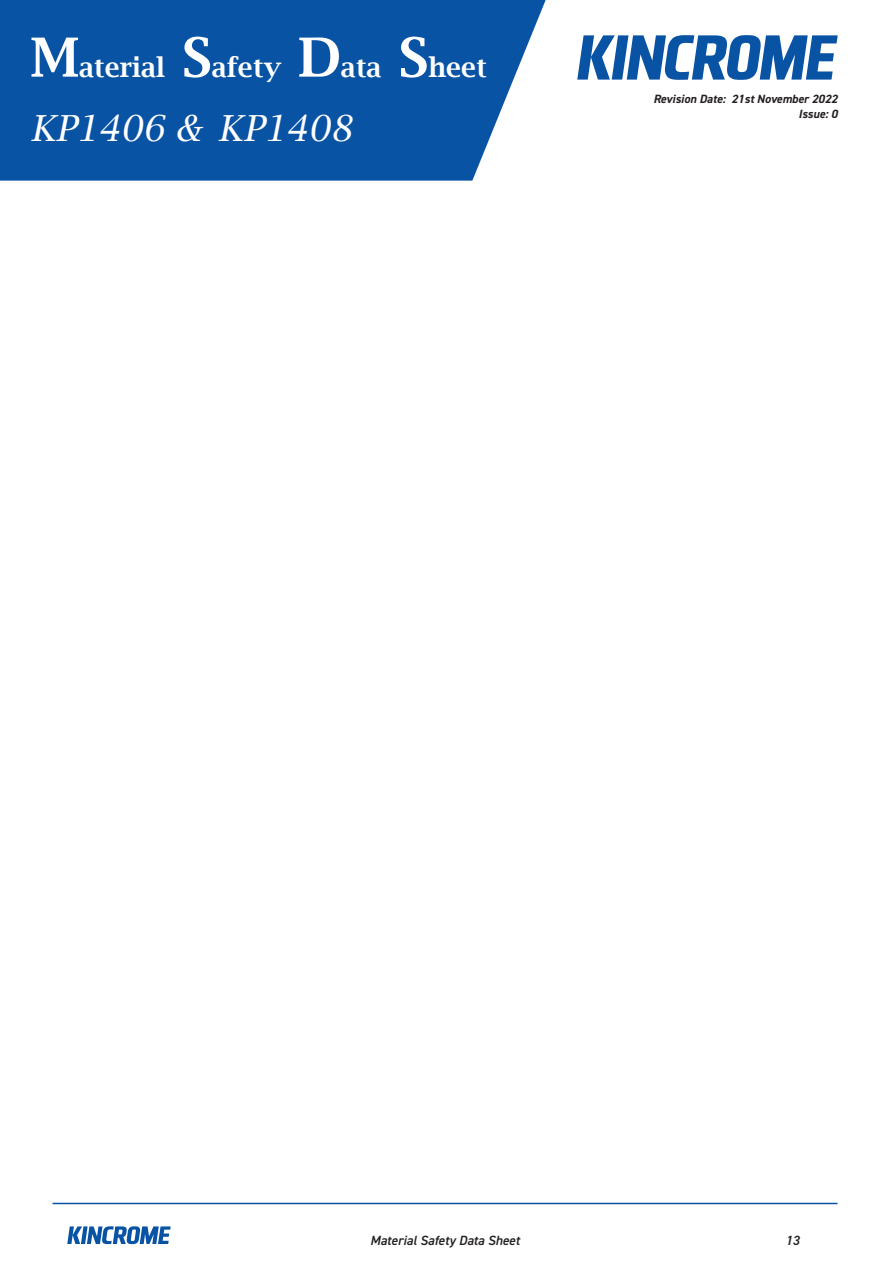
<style>
.page{position:relative;width:893px;height:1263px;background:#fff}
.page>*{position:absolute;margin:0;border:0;box-sizing:border-box;transform-origin:0 0}
.t1{font:italic 36px "Lucida Bright";color:#fff}
.t2{font:600 27px "Lucida Bright";color:#fff}
.t3{font:italic 600 13.35px "DIN2014";color:#231f20}
.t4{font:italic 700 12px/14.4px "DIN2014";color:#231f20;text-align:right}
.s1{font-size:54px}
</style>
<div class="page">
<svg style="left:67px;top:1226px;width:104px;height:18px"></svg>
<hr style="left:53px;top:1203px;width:784px;height:1px;background:#0953a5">
<div style="left:0;top:0;width:546px;height:181px;background:#0953a5"></div>
<svg style="left:577px;top:35px;width:261px;height:45px"></svg>
<h2 class="t2" style="left:30px;top:52px;width:458px"><span class="s1">M</span>aterial <span class="s1">S</span>afety <span class="s1">D</span>ata <span class="s1">S</span>heet</h2>
<h1 class="t1" style="left:30px;top:108px;width:323px">KP1406 &amp; KP1408</h1>
<p class="t4" style="left:653px;top:92px;width:186px">Revision Date: 21st November 2022<br>Issue: 0</p>
<p class="t3" style="left:370px;top:1231px;width:151px">Material Safety Data Sheet</p>
<p class="t3" style="left:785px;top:1231px;width:15px">13</p>
</div>
